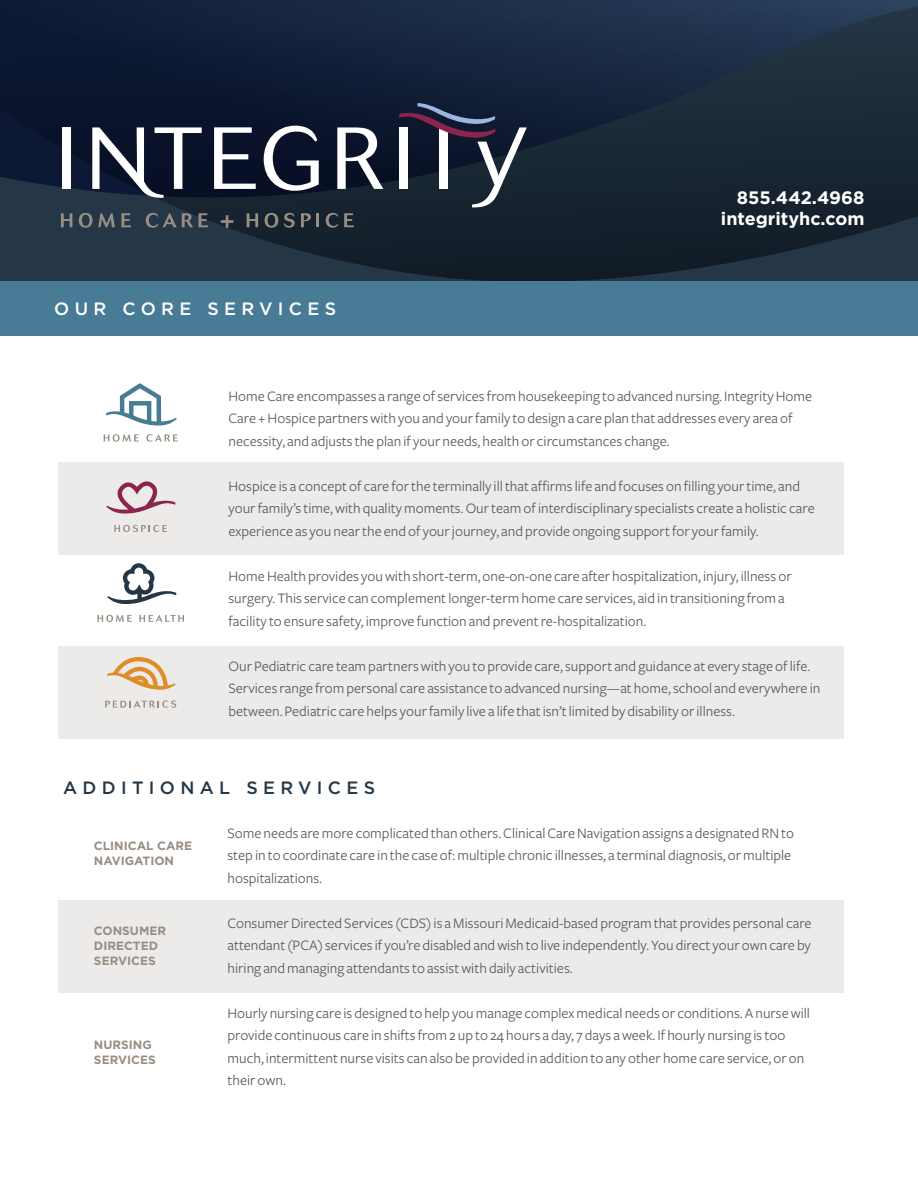
<style>
.page{position:relative;width:918px;height:1188px;background:#fff}
.page>*{position:absolute;margin:0;border:0;box-sizing:border-box;transform-origin:0 0}
.t1{font:700 18px/21.6px "Gotham";color:#fff;text-align:right}
.t2{font:500 17.85px "Gotham";letter-spacing:.3em;color:#253747}
.t3{font:500 17.85px "Gotham";letter-spacing:.3em;color:#fff}
.t4{font:15px/22.5px "Freight Sans";color:#595a5c}
.t5{font:700 12px/15px "Gotham";color:#988e83}
</style>
<div class="page">
<div style="left:58px;top:900px;width:786px;height:93px;background:#edebea"></div>
<div style="left:58px;top:462px;width:786px;height:93px;background:#edebea"></div>
<div style="left:58px;top:646px;width:786px;height:94px;background:#edebea"></div>
<div style="left:0;top:278px;width:918px;height:58px;background:#487b96"></div>
<svg style="left:0;top:198px;width:918px;height:82px;background:#1a2936"></svg>
<svg style="left:0;top:0;width:918px;height:198px;background:#162439"></svg>
<div style="left:62px;top:127px;width:9px;height:62px;background:#fff"></div>
<svg style="left:214px;top:127px;width:42px;height:62px"></svg>
<svg style="left:264px;top:126px;width:55px;height:65px"></svg>
<svg style="left:337px;top:127px;width:46px;height:62px"></svg>
<svg style="left:92px;top:127px;width:110px;height:71px"></svg>
<svg style="left:61px;top:213px;width:11px;height:14px"></svg>
<svg style="left:79px;top:213px;width:36px;height:15px"></svg>
<svg style="left:121px;top:213px;width:10px;height:14px"></svg>
<svg style="left:146px;top:213px;width:47px;height:15px"></svg>
<svg style="left:199px;top:213px;width:9px;height:14px"></svg>
<svg style="left:221px;top:215px;width:12px;height:13px"></svg>
<svg style="left:247px;top:213px;width:11px;height:14px"></svg>
<svg style="left:265px;top:213px;width:13px;height:15px"></svg>
<svg style="left:284px;top:213px;width:11px;height:15px"></svg>
<svg style="left:301px;top:213px;width:10px;height:14px"></svg>
<hr style="left:316px;top:213px;width:3px;height:14px;background:#988e84">
<svg style="left:326px;top:213px;width:12px;height:15px"></svg>
<svg style="left:344px;top:213px;width:10px;height:14px"></svg>
<svg style="left:399px;top:102px;width:128px;height:106px;background:#3d4354"></svg>
<svg style="left:104px;top:434px;width:35px;height:8px"></svg>
<svg style="left:146px;top:434px;width:32px;height:8px"></svg>
<svg style="left:106px;top:383px;width:71px;height:43px"></svg>
<svg style="left:97px;top:615px;width:35px;height:7px"></svg>
<svg style="left:139px;top:615px;width:45px;height:7px"></svg>
<svg style="left:107px;top:563px;width:69px;height:41px"></svg>
<svg style="left:114px;top:525px;width:53px;height:7px"></svg>
<svg style="left:106px;top:481px;width:69px;height:33px"></svg>
<svg style="left:105px;top:700px;width:71px;height:8px"></svg>
<svg style="left:107px;top:657px;width:69px;height:33px"></svg>
<p class="t3" style="left:54px;top:299px;width:283px">OUR CORE SERVICES</p>
<p class="t1" style="left:721px;top:186px;width:145px">855.442.4968 integrityhc.com</p>
<p class="t4" style="left:229px;top:385px;width:585px">Home Care encompasses a range of services from housekeeping to advanced nursing. Integrity Home<br>Care + Hospice partners with you and your family to design a care plan that addresses every area of necessity, and adjusts the plan if your needs, health or circumstances change.</p>
<p class="t4" style="left:229px;top:475px;width:588px">Hospice is a concept of care for the terminally ill that affirms life and focuses on filling your time, and your family’s time, with quality moments. Our team of interdisciplinary specialists create a holistic care experience as you near the end of your journey, and provide ongoing support for your family.</p>
<p class="t4" style="left:229px;top:565px;width:565px">Home Health provides you with short-term, one-on-one care after hospitalization, injury, illness or surgery. This service can complement longer-term home care services, aid in transitioning from a facility to ensure safety, improve function and prevent re-hospitalization.</p>
<p class="t4" style="left:229px;top:655px;width:593px">Our Pediatric care team partners with you to provide care, support and guidance at every stage of life.<br>Services range from personal care assistance to advanced nursing—at home, school and everywhere in between. Pediatric care helps your family live a life that isn’t limited by disability or illness.</p>
<p class="t2" style="left:63px;top:778px;width:314px">ADDITIONAL SERVICES</p>
<p class="t5" style="left:94px;top:838px;width:100px">CLINICAL CARE<br>NAVIGATION</p>
<p class="t5" style="left:94px;top:923px;width:74px">CONSUMER<br>DIRECTED<br>SERVICES</p>
<p class="t5" style="left:94px;top:1037px;width:63px">NURSING<br>SERVICES</p>
<p class="t4" style="left:227px;top:822px;width:568px">Some needs are more complicated than others. Clinical Care Navigation assigns a designated RN to step in to coordinate care in the case of: multiple chronic illnesses, a terminal diagnosis, or multiple hospitalizations.</p>
<p class="t4" style="left:227px;top:912px;width:586px;text-align:justify">Consumer Directed Services (CDS) is a Missouri Medicaid-based program that provides personal care attendant (PCA) services if you’re disabled and wish to live independently. You direct your own care by hiring and managing attendants to assist with daily activities.</p>
<p class="t4" style="left:227px;top:1002px;width:584px">Hourly nursing care is designed to help you manage complex medical needs or conditions. A nurse will provide continuous care in shifts from 2 up to 24 hours a day, 7 days a week. If hourly nursing is too much, intermittent nurse visits can also be provided in addition to any other home care service, or on their own.</p>
</div>
